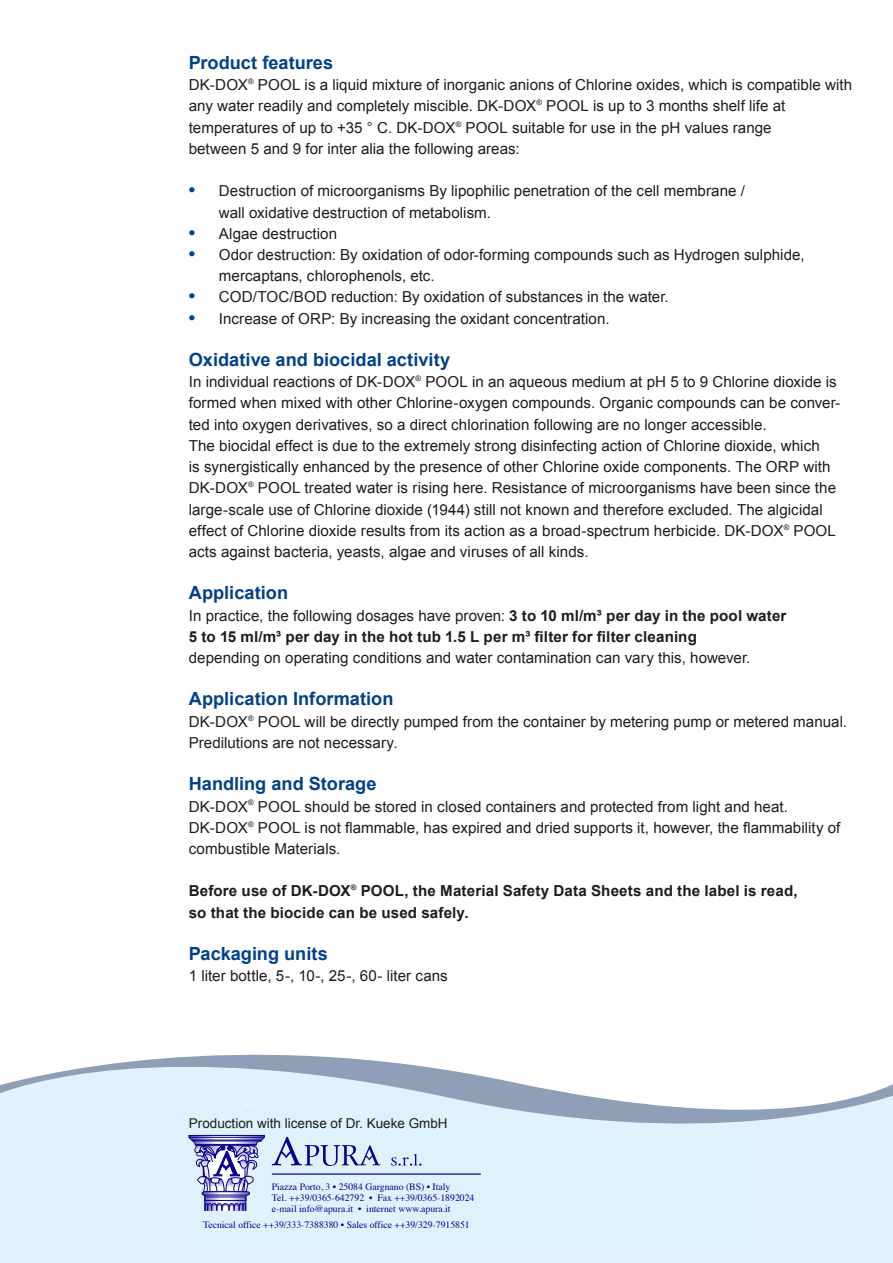
<style>
.page{position:relative;width:893px;height:1263px;background:#fff}
.page>*{position:absolute;margin:0;border:0;box-sizing:border-box;transform-origin:0 0}
.t1{font:700 18.15px "Arial";color:#024189}
.t2{font:15.15px/21.1px "Arial";letter-spacing:.005em;color:#1d1d1b}
.t3{font:700 15.15px/21.1px "Arial";letter-spacing:.01em;color:#1d1d1b}
.t4{font:13.5px "Arial";color:#1d1d1b}
.t5{font:9.75px/10.9px "Times";color:#09008c}
.s1{font-weight:700;font-size:18.15px;color:#024189}
.s2{font-weight:400}
</style>
<div class="page">
<div style="left:0;top:1152px;width:893px;height:111px;background:#dff2fd"></div>
<svg style="left:0;top:1054px;width:893px;height:98px;fill:#dff2fd"></svg>
<div style="left:186px;top:1111px;width:571px;height:139px;background:#def2fc"></div>
<svg style="left:391px;top:1154px;width:30px;height:12px"></svg>
<hr style="left:272px;top:1173px;width:209px;height:2px;background:#09008c">
<svg style="left:188px;top:1112px;width:192px;height:114px;background:#c6d4ee"></svg>
<p class="t1" style="left:189px;top:51px;width:146px">Product features</p>
<p class="t2" style="left:189px;top:75px;width:665px">DK-DOX<sup>®</sup> POOL is a liquid mixture of inorganic anions of Chlorine oxides, which is compatible with any water readily and completely miscible. DK-DOX<sup>®</sup> POOL is up to 3 months shelf life at temperatures of up to +35 ° C. DK-DOX<sup>®</sup> POOL suitable for use in the pH values range<br>between 5 and 9 for inter alia the following areas:</p>
<p class="t2" style="left:219px;top:181px;width:528px;text-indent:-30px"><span class="s1">•</span> Destruction of microorganisms By lipophilic penetration of the cell membrane / wall oxidative destruction of metabolism.</p>
<p class="t2" style="left:189px;top:223px;width:150px"><span class="s1">•</span> Algae destruction</p>
<p class="t2" style="left:219px;top:244px;width:587px;text-indent:-30px"><span class="s1">•</span> Odor destruction: By oxidation of odor-forming compounds such as Hydrogen sulphide, mercaptans, chlorophenols, etc.</p>
<p class="t2" style="left:189px;top:287px;width:481px"><span class="s1">•</span> COD/TOC/BOD reduction: By oxidation of substances in the water.</p>
<p class="t2" style="left:189px;top:308px;width:422px"><span class="s1">•</span> Increase of ORP: By increasing the oxidant concentration.</p>
<p class="t1" style="left:189px;top:348px;width:263px">Oxidative and biocidal activity</p>
<p class="t2" style="left:189px;top:371px;width:653px">In individual reactions of DK-DOX<sup>®</sup> POOL in an aqueous medium at pH 5 to 9 Chlorine dioxide is formed when mixed with other Chlorine-oxygen compounds. Organic compounds can be conver&shy;ted into oxygen derivatives, so a direct chlorination following are no longer accessible.<br>The biocidal effect is due to the extremely strong disinfecting action of Chlorine dioxide, which<br>is synergistically enhanced by the presence of other Chlorine oxide components. The ORP with DK-DOX<sup>®</sup> POOL treated water is rising here. Resistance of microorganisms have been since the large-scale use of Chlorine dioxide (1944) still not known and therefore excluded. The algicidal effect of Chlorine dioxide results from its action as a broad-spectrum herbicide. DK-DOX<sup>®</sup> POOL acts against bacteria, yeasts, algae and viruses of all kinds.</p>
<p class="t1" style="left:189px;top:581px;width:101px">Application</p>
<p class="t3" style="left:189px;top:605px;width:599px"><span class="s2">In practice, the following dosages have proven:</span> 3 to 10 ml/m³ per day in the pool water<br>5 to 15 ml/m³ per day in the hot tub 1.5 L per m³ filter for filter cleaning</p>
<p class="t2" style="left:189px;top:647px;width:563px">depending on operating conditions and water contamination can vary this, however.</p>
<p class="t1" style="left:189px;top:687px;width:206px">Application Information</p>
<p class="t2" style="left:189px;top:711px;width:660px">DK-DOX<sup>®</sup> POOL will be directly pumped from the container by metering pump or metered manual.<br>Predilutions are not necessary.</p>
<p class="t1" style="left:189px;top:772px;width:189px">Handling and Storage</p>
<p class="t2" style="left:189px;top:796px;width:653px">DK-DOX<sup>®</sup> POOL should be stored in closed containers and protected from light and heat.<br>DK-DOX<sup>®</sup> POOL is not flammable, has expired and dried supports it, however, the flammability of combustible Materials.</p>
<p class="t3" style="left:189px;top:881px;width:610px">Before use of DK-DOX<sup>®</sup> POOL, the Material Safety Data Sheets and the label is read, so that the biocide can be used safely.</p>
<p class="t1" style="left:189px;top:942px;width:141px">Packaging units</p>
<p class="t2" style="left:189px;top:965px;width:260px">1 liter bottle, 5-, 10-, 25-, 60- liter cans</p>
<p class="t4" style="left:189px;top:1115px;width:260px">Production with license of Dr. Kueke GmbH</p>
<p class="t5" style="left:272px;top:1180px;width:204px">Piazza Porto, 3 • 25084 Gargnano (BS) • Italy<br>Tel. ++39/0365-642792 • Fax ++39/0365-1892024 e-mail info@apura.it • internet www.apura.it</p>
<p class="t5" style="left:203px;top:1218px;width:268px">Tecnical office ++39/333-7388380 • Sales office ++39/329-7915851</p>
</div>
